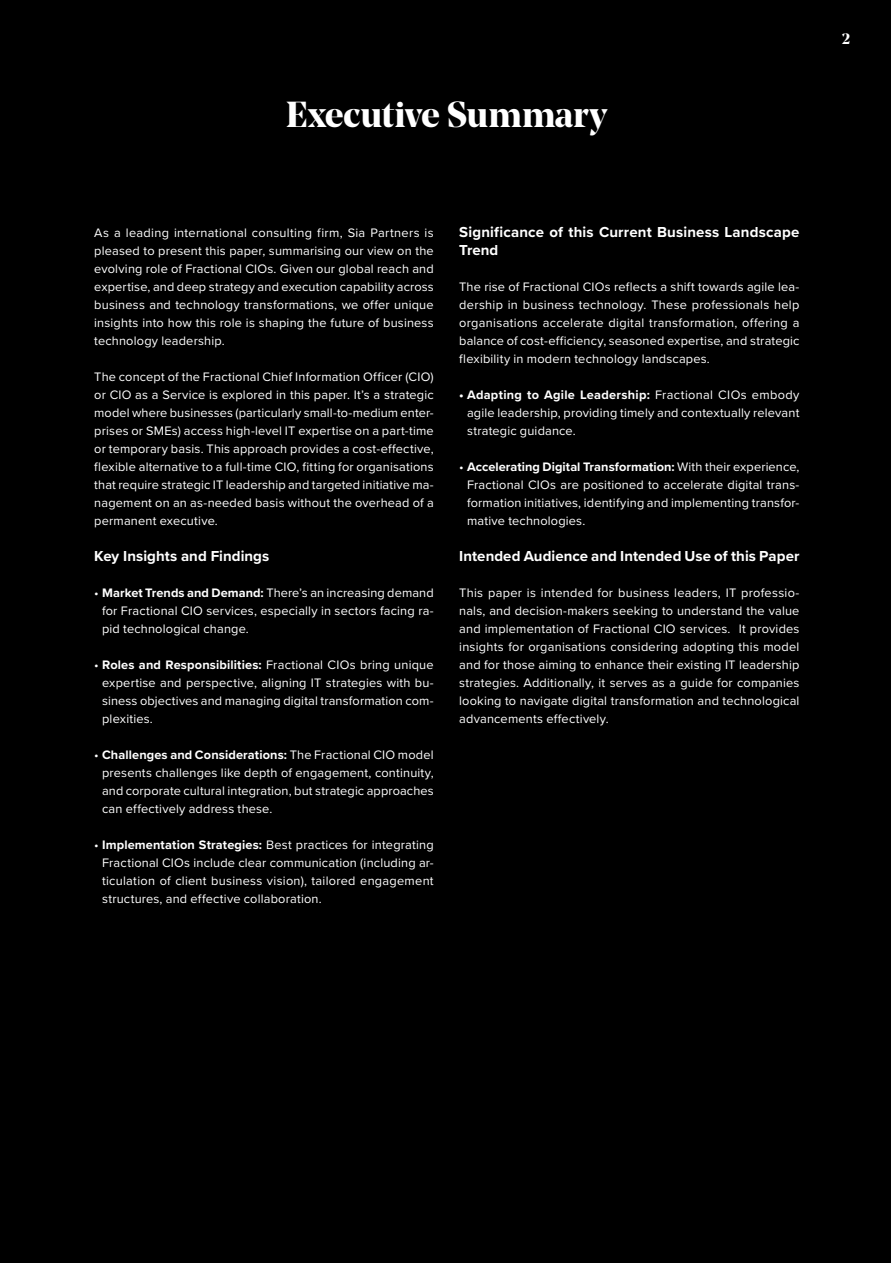
<style>
.page{position:relative;width:893px;height:1263px;background:#fff}
.page>*{position:absolute;margin:0;border:0;box-sizing:border-box;transform-origin:0 0}
.t1{font:700 36px "Noe Display";letter-spacing:-.005em;color:#fff}
.t2{font:700 15px/18px "Proxima Nova";letter-spacing:.005em;color:#fff}
.t3{font:700 15px "Noe Display";color:#fff}
.t4{font:12.75px/18px "Proxima Nova";letter-spacing:.015em;color:#fff;text-align:justify}
.s1{font-weight:700}
</style>
<div class="page">
<div style="left:0;top:0;width:891px;height:1263px;background:#000"></div>
<h1 class="t1" style="left:286px;top:91px;width:322px">Executive Summary</h1>
<p class="t4" style="left:94px;top:223px;width:341px">As a leading international consulting firm, Sia Partners is pleased to present this paper, summarising our view on the evolving role of Fractional CIOs. Given our global reach and expertise, and deep strategy and execution capability across business and technology transformations, we offer unique insights into how this role is shaping the future of business technology leadership.</p>
<p class="t4" style="left:94px;top:367px;width:341px">The concept of the Fractional Chief Information Officer (CIO) or CIO as a Service is explored in this paper. It’s a strategic model where businesses (particularly small-to-medium enter&shy;prises or SMEs) access high-level IT expertise on a part-time or temporary basis. This approach provides a cost-effective, flexible alternative to a full-time CIO, fitting for organisations that require strategic IT leadership and targeted initiative ma&shy;nagement on an as-needed basis without the overhead of a permanent executive.</p>
<p class="t2" style="left:94px;top:546px;width:177px">Key Insights and Findings</p>
<p class="t4" style="left:102px;top:583px;width:333px;text-indent:-8px">• <span class="s1">Market Trends and Demand:</span> There’s an increasing demand for Fractional CIO services, especially in sectors facing ra&shy;pid technological change.</p>
<p class="t4" style="left:102px;top:655px;width:333px;text-indent:-8px">• <span class="s1">Roles and Responsibilities:</span> Fractional CIOs bring unique expertise and perspective, aligning IT strategies with bu&shy;siness objectives and managing digital transformation com&shy;plexities.</p>
<p class="t4" style="left:102px;top:745px;width:333px;text-indent:-8px">• <span class="s1">Challenges and Considerations:</span> The Fractional CIO model presents challenges like depth of engagement, continuity, and corporate cultural integration, but strategic approaches can effectively address these.</p>
<p class="t4" style="left:102px;top:835px;width:333px;text-indent:-8px">• <span class="s1">Implementation Strategies:</span> Best practices for integrating Fractional CIOs include clear communication (including ar&shy;ticulation of client business vision), tailored engagement structures, and effective collaboration.</p>
<p class="t2" style="left:459px;top:222px;width:342px">Significance of this Current Business Landscape<br>Trend</p>
<p class="t4" style="left:459px;top:277px;width:342px">The rise of Fractional CIOs reflects a shift towards agile lea&shy;dership in business technology. These professionals help organisations accelerate digital transformation, offering a balance of cost-efficiency, seasoned expertise, and strategic flexibility in modern technology landscapes.</p>
<p class="t4" style="left:467px;top:385px;width:334px;text-indent:-8px"><span class="s1">• Adapting to Agile Leadership:</span> Fractional CIOs embody agile leadership, providing timely and contextually relevant strategic guidance.</p>
<p class="t4" style="left:467px;top:457px;width:334px;text-indent:-8px">• <span class="s1">Accelerating Digital Transformation:</span> With their experience, Fractional CIOs are positioned to accelerate digital trans&shy;formation initiatives, identifying and implementing transfor&shy;mative technologies.</p>
<p class="t2" style="left:459px;top:546px;width:342px">Intended Audience and Intended Use of this Paper</p>
<p class="t4" style="left:459px;top:583px;width:342px">This paper is intended for business leaders, IT professio&shy;nals, and decision-makers seeking to understand the value and implementation of Fractional CIO services. It provides insights for organisations considering adopting this model and for those aiming to enhance their existing IT leadership strategies. Additionally, it serves as a guide for companies looking to navigate digital transformation and technological advancements effectively.</p>
<p class="t3" style="left:842px;top:29px;width:10px">2</p>
</div>
